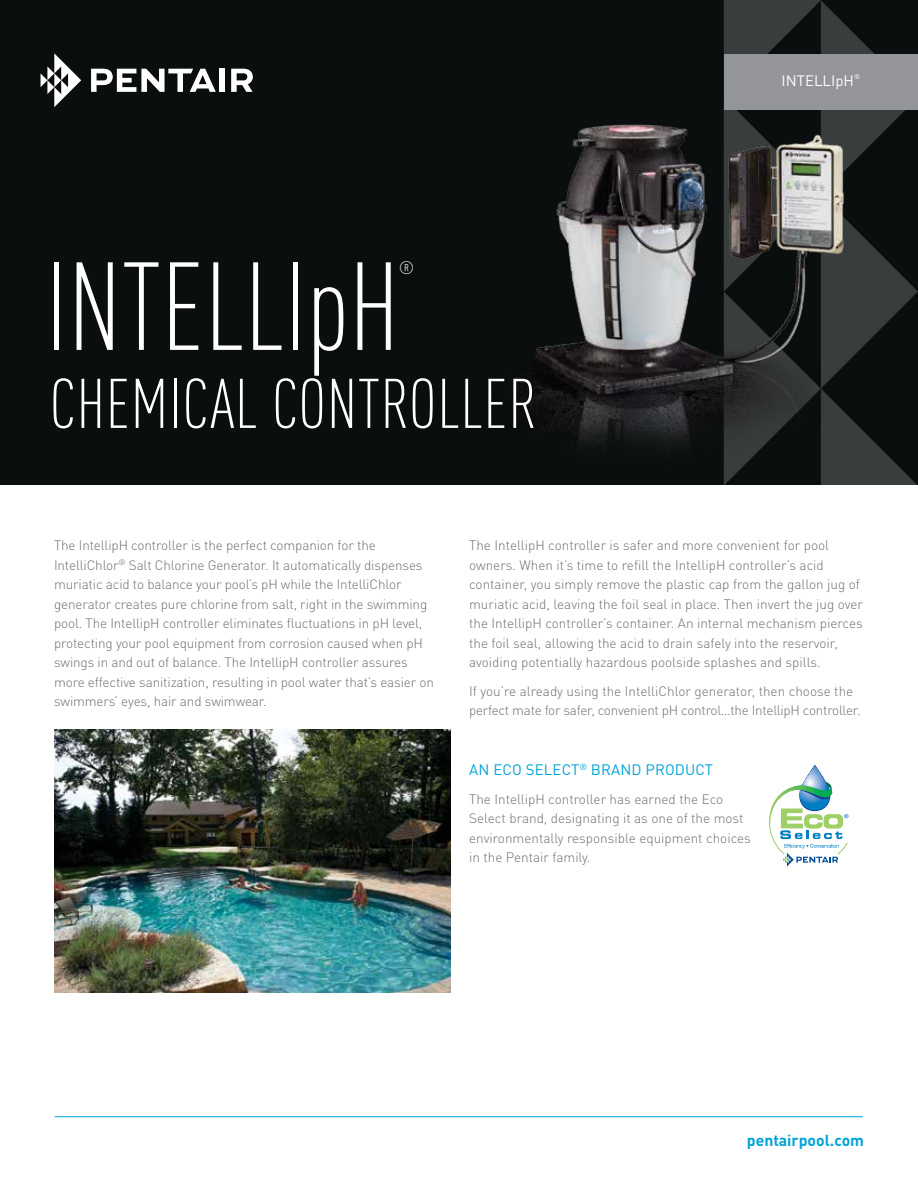
<style>
.page{position:relative;width:918px;height:1188px;background:#fff}
.page>*{position:absolute;margin:0;border:0;box-sizing:border-box;transform-origin:0 0}
.t1{font:300 condensed 123px "DIN Pro";color:#fff}
.t2{font:300 condensed 69px "DIN Pro";letter-spacing:.01em;color:#fff}
.t3{font:300 condensed 18px "DIN Pro";color:#fff}
.t4{font:700 15.75px "DIN Pro";color:#00a3d8}
.t5{font:15px "DIN Pro";letter-spacing:.01em;color:#00a3d8}
.t6{font:15px "DIN Pro";color:#fff}
.t7{font:300 13.5px/19.5px "DIN Pro";letter-spacing:-.01em;color:#6d6e71}
.t8{font:6.75px "DIN Pro";color:#fff}
</style>
<div class="page">
<hr style="left:55px;top:1116px;width:808px;height:1px;background:#00a3d8">
<div style="left:0;top:0;width:918px;height:485px;background:#0b0e0e"></div>
<svg style="left:41px;top:53px;width:40px;height:54px"></svg>
<svg style="left:91px;top:69px;width:125px;height:23px"></svg>
<div style="left:220px;top:69px;width:5px;height:23px;background:#fff"></div>
<svg style="left:231px;top:69px;width:22px;height:23px"></svg>
<img style="left:55px;top:730px;width:395px;height:263px">
<svg style="left:769px;top:765px;width:79px;height:102px"></svg>
<img style="left:529px;top:3px;width:389px;height:480px">
<div style="left:724px;top:54px;width:194px;height:55px;background:#939598"></div>
<h1 class="t1" style="left:45px;top:220px;width:356px">INTELLIpH</h1>
<h3 class="t3" style="left:399px;top:255px;width:17px">®</h3>
<h2 class="t2" style="left:50px;top:355px;width:489px">CHEMICAL CONTROLLER</h2>
<p class="t6" style="left:782px;top:69px;width:74px">INTELLIpH</p>
<p class="t8" style="left:854px;top:71px;width:7px">®</p>
<p class="t7" style="left:54px;top:535px;width:382px">The IntellipH controller is the perfect companion for the IntelliChlor<sup>®</sup> Salt Chlorine Generator. It automatically dispenses muriatic acid to balance your pool’s pH while the IntelliChlor generator creates pure chlorine from salt, right in the swimming pool. The IntellipH controller eliminates fluctuations in pH level, protecting your pool equipment from corrosion caused when pH swings in and out of balance. The IntellipH controller assures more effective sanitization, resulting in pool water that’s easier on swimmers’ eyes, hair and swimwear.</p>
<p class="t7" style="left:469px;top:534px;width:395px">The IntellipH controller is safer and more convenient for pool owners. When it’s time to refill the IntellipH controller’s acid container, you simply remove the plastic cap from the gallon jug of muriatic acid, leaving the foil seal in place. Then invert the jug over the IntellipH controller’s container. An internal mechanism pierces the foil seal, allowing the acid to drain safely into the reservoir, avoiding potentially hazardous poolside splashes and spills.</p>
<p class="t7" style="left:469px;top:680px;width:393px">If you’re already using the IntelliChlor generator, then choose the perfect mate for safer, convenient pH control…the IntellipH controller.</p>
<p class="t5" style="left:469px;top:758px;width:246px">AN ECO SELECT<sup>®</sup> BRAND PRODUCT</p>
<p class="t7" style="left:469px;top:788px;width:283px">The IntellipH controller has earned the Eco Select brand, designating it as one of the most environmentally responsible equipment choices in the Pentair family.</p>
<p class="t4" style="left:747px;top:1127px;width:119px">pentairpool.com</p>
</div>
